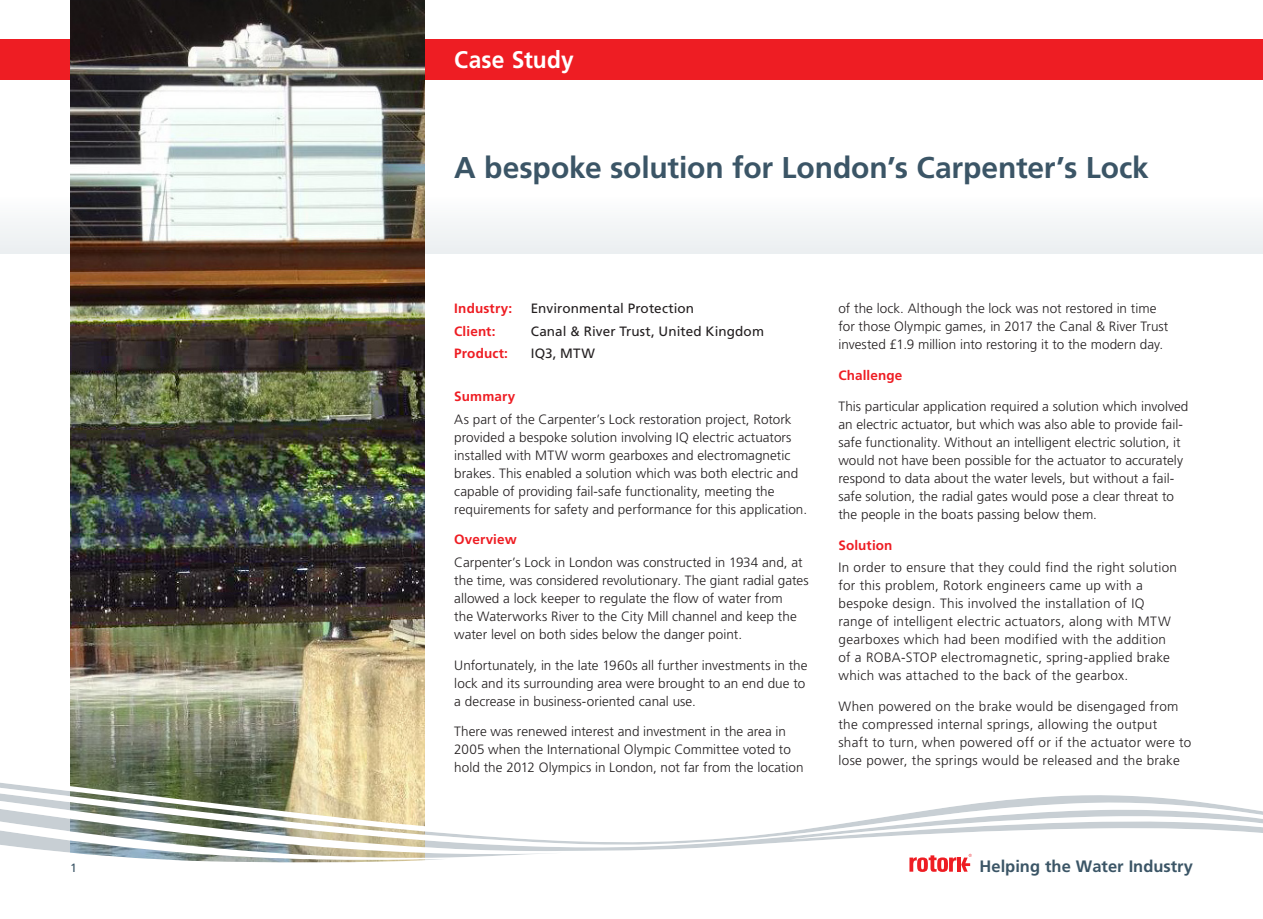
<style>
.page{position:relative;width:1263px;height:919px;background:#fff}
.page>*{position:absolute;margin:0;border:0;box-sizing:border-box;transform-origin:0 0}
.t1{font:700 30px "Frutiger LT Std";letter-spacing:-.005em;color:#3b5566}
.t2{font:700 24px "Frutiger LT Std";letter-spacing:.005em;color:#fff;scale:.95 1}
.t3{font:700 16.5px "Frutiger LT Std";color:#3b5566}
.t4{font:300 13.5px/18px "Frutiger LT Std";letter-spacing:.005em;color:#231f20}
.t5{font:300 13.5px/18px "Frutiger LT Std";letter-spacing:.025em;color:#231f20}
.t6{font:13.5px "Frutiger LT Pro";letter-spacing:.005em;color:#231f20}
.t7{font:700 13.5px "Frutiger LT Std";letter-spacing:.01em;color:#ee1d23}
.t8{font:12px "Frutiger LT Std";color:#3b5566}
</style>
<div class="page">
<div style="left:0;top:39px;width:1263px;height:41px;background:#ee1d23"></div>
<div style="left:0;top:195px;width:1263px;height:58px;background:#f4f6f7"></div>
<img style="left:70px;top:0;width:354px;height:772px">
<svg style="left:0;top:772px;width:1263px;height:100px"></svg>
<svg style="left:881px;top:853px;width:91px;height:18px"></svg>
<h2 class="t2" style="left:454px;top:45px;width:127px">Case Study</h2>
<h1 class="t1" style="left:454px;top:150px;width:696px">A bespoke solution for London’s Carpenter’s Lock</h1>
<p class="t7" style="left:454px;top:300px;width:59px">Industry:</p>
<p class="t6" style="left:531px;top:300px;width:165px">Environmental Protection</p>
<p class="t7" style="left:454px;top:323px;width:43px">Client:</p>
<p class="t6" style="left:531px;top:323px;width:235px">Canal &amp; River Trust, United Kingdom</p>
<p class="t7" style="left:454px;top:345px;width:55px">Product:</p>
<p class="t6" style="left:531px;top:345px;width:66px">IQ3, MTW</p>
<p class="t7" style="left:454px;top:388px;width:63px">Summary</p>
<p class="t4" style="left:454px;top:410px;width:354px">As part of the Carpenter’s Lock restoration project, Rotork provided a bespoke solution involving IQ electric actuators installed with MTW worm gearboxes and electromagnetic brakes. This enabled a solution which was both electric and capable of providing fail-safe functionality, meeting the requirements for safety and performance for this application.</p>
<p class="t7" style="left:454px;top:531px;width:64px">Overview</p>
<p class="t4" style="left:454px;top:553px;width:356px">Carpenter’s Lock in London was constructed in 1934 and, at the time, was considered revolutionary. The giant radial gates allowed a lock keeper to regulate the flow of water from<br>the Waterworks River to the City Mill channel and keep the water level on both sides below the danger point.</p>
<p class="t4" style="left:454px;top:656px;width:355px">Unfortunately, in the late 1960s all further investments in the lock and its surrounding area were brought to an end due to a decrease in business-oriented canal use.</p>
<p class="t4" style="left:454px;top:722px;width:351px">There was renewed interest and investment in the area in<br>2005 when the International Olympic Committee voted to hold the 2012 Olympics in London, not far from the location</p>
<p class="t4" style="left:838px;top:300px;width:331px">of the lock. Although the lock was not restored in time for those Olympic games, in 2017 the Canal &amp; River Trust invested £1.9 million into restoring it to the modern day.</p>
<p class="t7" style="left:838px;top:367px;width:65px">Challenge</p>
<p class="t4" style="left:838px;top:397px;width:351px">This particular application required a solution which involved an electric actuator, but which was also able to provide fail&shy;safe functionality. Without an intelligent electric solution, it would not have been possible for the actuator to accurately respond to data about the water levels, but without a fail&shy;safe solution, the radial gates would pose a clear threat to the people in the boats passing below them.</p>
<p class="t7" style="left:838px;top:537px;width:56px">Solution</p>
<p class="t5" style="left:838px;top:558px;width:340px">In order to ensure that they could find the right solution for this problem, Rotork engineers came up with a bespoke design. This involved the installation of IQ range of intelligent electric actuators, along with MTW gearboxes which had been modified with the addition of a ROBA-STOP electromagnetic, spring-applied brake which was attached to the back of the gearbox.</p>
<p class="t5" style="left:838px;top:697px;width:354px">When powered on the brake would be disengaged from the compressed internal springs, allowing the output<br>shaft to turn, when powered off or if the actuator were to lose power, the springs would be released and the brake</p>
<p class="t8" style="left:70px;top:860px;width:8px">1</p>
<p class="t3" style="left:980px;top:856px;width:215px">Helping the Water Industry</p>
<p class="t3" style="left:951px;top:856px;width:174px">Helping the XXXXXXX</p>
</div>
